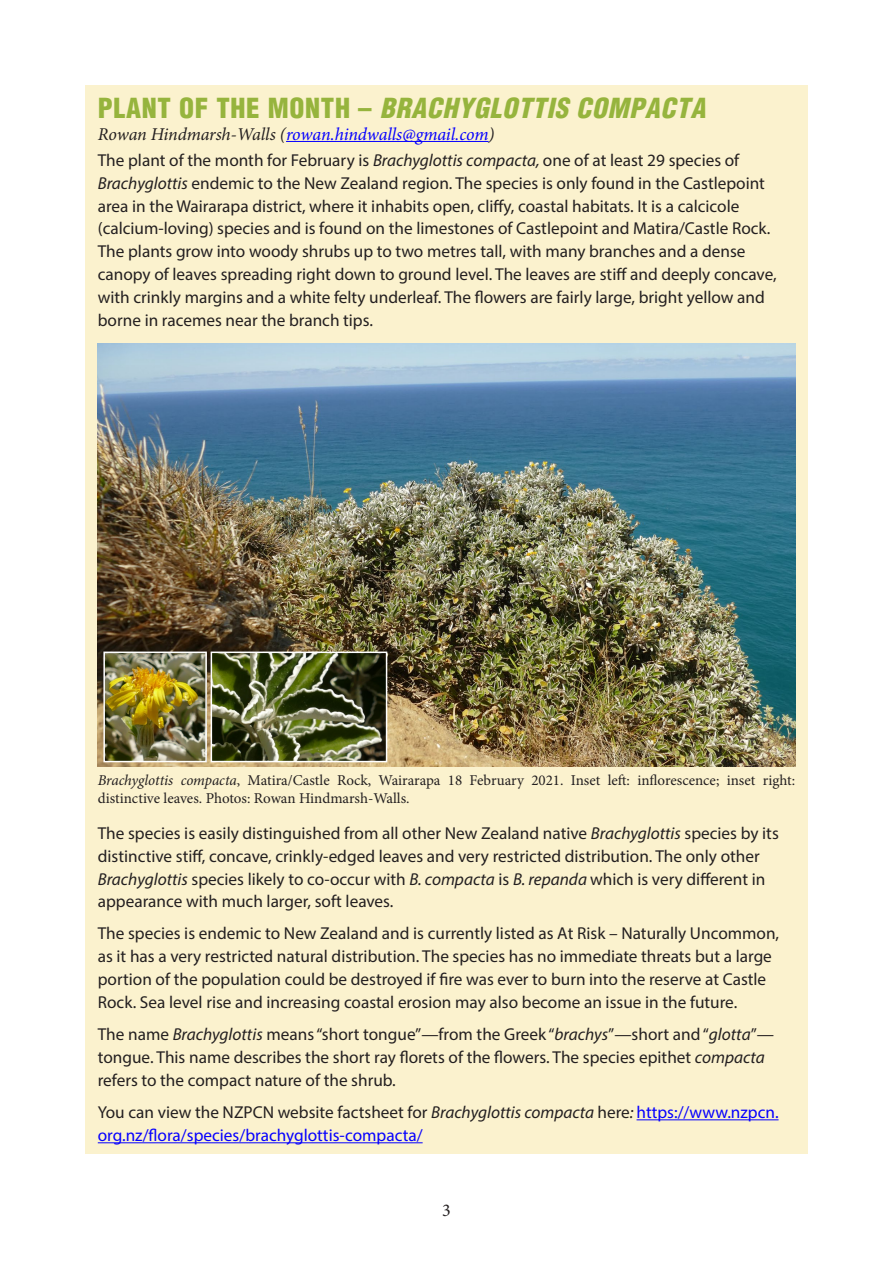
<style>
.page{position:relative;width:893px;height:1263px;background:#fff}
.page>*{position:absolute;margin:0;border:0;box-sizing:border-box;transform-origin:0 0}
.Heading_1_Newsletter{font:27px "Helvetica Maori Cond Black Obl";letter-spacing:.025em;color:#96b43d}
.Author_source{font:italic 18px "Minion Pro";letter-spacing:-.01em;color:#0600ff}
.t1{font:18px "Minion Pro";color:#231f20}
.Plant_of_the_month_t{font:17.25px/23px "Myriad Pro";color:#231f20}
.Plant_of_the_month_t-2{font:17.25px/23px "Myriad Pro";color:#0600ff}
.t2{font:15px/18px "Minion Pro";color:#231f20}
.s1{font-family:"Helvetica Maori";font-weight:900;font-stretch:condensed}
.s2{color:#231f20}
.s3{font-style:italic}
.s4{font-style:italic;color:#231f20}
</style>
<div class="page">
<div style="left:85px;top:85px;width:723px;height:1069px;background:#fbf2ce"></div>
<hr style="left:286px;top:141px;width:203px;height:1px;background:#0600ff">
<hr style="left:637px;top:1119px;width:142px;height:1px;background:#0600ff">
<hr style="left:98px;top:1142px;width:325px;height:1px;background:#0600ff">
<img style="left:98px;top:344px;width:697px;height:423px">
<img style="left:106px;top:654px;width:98px;height:105px">
<div style="left:103px;top:651px;width:104px;height:111px;border:2px solid #fff"></div>
<img style="left:214px;top:654px;width:170px;height:105px">
<div style="left:211px;top:651px;width:176px;height:111px;border:2px solid #fff"></div>
<p class="Heading_1_Newsletter" style="left:98px;top:91px;width:609px"><span class="s1">PLANT OF THE MONTH –</span> BRACHYGLOTTIS COMPACTA</p>
<p class="Author_source" style="left:98px;top:122px;width:398px"><span class="s2">Rowan Hindmarsh-Walls (</span>rowan.hindwalls@gmail.com<span class="s2">)</span></p>
<p class="Plant_of_the_month_t" style="left:98px;top:148px;width:680px">The plant of the month for February is <span class="s3">Brachyglottis compacta,</span> one of at least 29 species of <span class="s3">Brachyglottis</span> endemic to the New Zealand region. The species is only found in the Castlepoint area in the Wairarapa district, where it inhabits open, cliffy, coastal habitats. It is a calcicole (calcium-loving) species and is found on the limestones of Castlepoint and Matira/Castle Rock.<br>The plants grow into woody shrubs up to two metres tall, with many branches and a dense canopy of leaves spreading right down to ground level. The leaves are stiff and deeply concave, with crinkly margins and a white felty underleaf. The flowers are fairly large, bright yellow and borne in racemes near the branch tips.</p>
<p class="t2" style="left:98px;top:771px;width:699px"><span class="s3">Brachyglottis compacta</span>, Matira/Castle Rock, Wairarapa 18 February 2021. Inset left: inflorescence; inset right: distinctive leaves. Photos: Rowan Hindmarsh-Walls.</p>
<p class="Plant_of_the_month_t" style="left:98px;top:821px;width:682px">The species is easily distinguished from all other New Zealand native <span class="s3">Brachyglottis</span> species by its distinctive stiff, concave, crinkly-edged leaves and very restricted distribution. The only other <span class="s3">Brachyglottis</span> species likely to co-occur with <span class="s3">B. compacta</span> is <span class="s3">B. repanda</span> which is very different in appearance with much larger, soft leaves.</p>
<p class="Plant_of_the_month_t" style="left:98px;top:922px;width:683px">The species is endemic to New Zealand and is currently listed as At Risk – Naturally Uncommon, as it has a very restricted natural distribution. The species has no immediate threats but a large portion of the population could be destroyed if fire was ever to burn into the reserve at Castle Rock. Sea level rise and increasing coastal erosion may also become an issue in the future.</p>
<p class="Plant_of_the_month_t" style="left:98px;top:1023px;width:678px">The name <span class="s3">Brachyglottis</span> means “short tongue”—from the Greek “<span class="s3">brachys</span>”—short and “<span class="s3">glotta</span>”— tongue. This name describes the short ray florets of the flowers. The species epithet <span class="s3">compacta </span>refers to the compact nature of the shrub.</p>
<p class="Plant_of_the_month_t-2" style="left:98px;top:1100px;width:682px"><span class="s2">You can view the NZPCN website factsheet for</span> <span class="s4">Brachyglottis compacta</span> <span class="s2">here</span><span class="s4">:</span> https://www.nzpcn. org.nz/flora/species/brachyglottis-compacta/</p>
<p class="t1" style="left:442px;top:1198px;width:10px">3</p>
</div>
